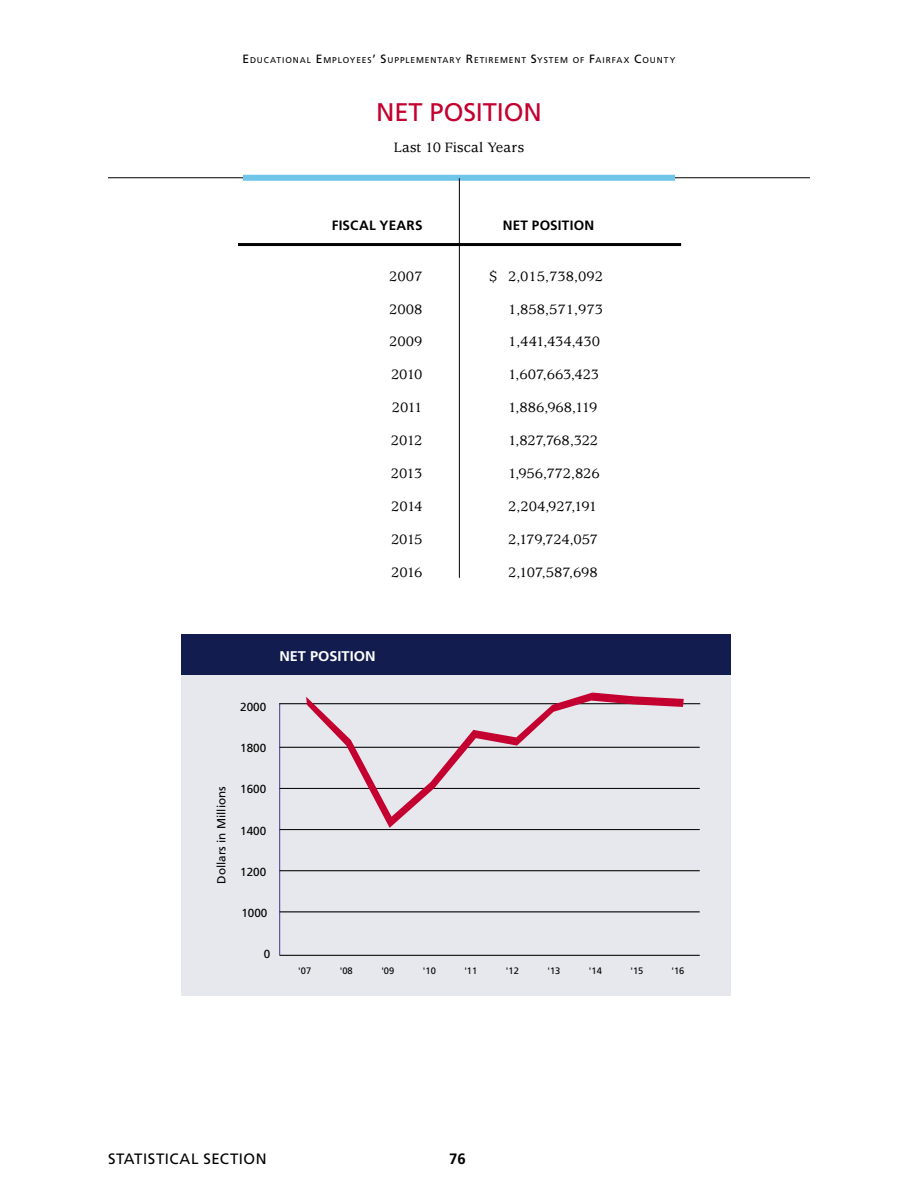
<style>
.page{position:relative;width:918px;height:1188px;background:#fff}
.page>*{position:absolute;margin:0;border:0;box-sizing:border-box;transform-origin:0 0}
.t1{font:25.5px "Frutiger LT Std";letter-spacing:-.005em;color:#c3002f}
.t2{font:500 15px "Usherwood Std";letter-spacing:-.005em;color:#000}
.t3{font:15px "Frutiger LT Std";letter-spacing:.035em;color:#000}
.t4{font:500 15px "Usherwood Std";letter-spacing:.015em;color:#000}
.t5{font:500 15px "Usherwood Std";letter-spacing:-.025em;color:#000}
.t6{font:700 15px "Frutiger LT Std";color:#000}
.t7{font:700 14.1px "Frutiger LT Std";color:#fff;scale:1.04 1}
.t8{font:700 13.5px "Frutiger LT Std";letter-spacing:.015em;color:#000}
.t9{font:11.7px "Frutiger LT Std";color:#000}
.t10{font:9.3px "Frutiger LT Std";color:#000}
.t11{font:8.4px "Frutiger LT Std";letter-spacing:.11em;color:#000}
.s1{font-size:12px}
</style>
<div class="page">
<hr style="left:108px;top:177px;width:702px;height:1px;background:#000">
<div style="left:243px;top:175px;width:432px;height:6px;background:#6ec4e9"></div>
<hr style="left:459px;top:178px;width:1px;height:400px;background:#000">
<div style="left:181px;top:634px;width:550px;height:79px;background:#131c4e"></div>
<div style="left:181px;top:675px;width:550px;height:321px;background:#e7e8ed"></div>
<hr style="left:279px;top:704px;width:1px;height:251px;background:#52439b">
<hr style="left:280px;top:912px;width:420px;height:1px;background:#000">
<hr style="left:280px;top:870px;width:420px;height:1px;background:#000">
<hr style="left:280px;top:829px;width:420px;height:1px;background:#000">
<hr style="left:280px;top:788px;width:420px;height:1px;background:#000">
<hr style="left:280px;top:747px;width:420px;height:1px;background:#000">
<hr style="left:280px;top:703px;width:420px;height:1px;background:#000">
<svg style="left:306px;top:693px;width:378px;height:135px"></svg>
<hr style="left:280px;top:955px;width:420px;height:1px;background:#000">
<hr style="left:238px;top:243px;width:443px;height:3px;background:#000">
<p class="t11" style="left:243px;top:55px;width:434px"><span class="s1">E</span>DUCATIONAL <span class="s1">E</span>MPLOYEES<span class="s1">’ S</span>UPPLEMENTARY <span class="s1">R</span>ETIREMENT <span class="s1">S</span>YSTEM OF <span class="s1">F</span>AIRFAX <span class="s1">C</span>OUNTY</p>
<h1 class="t1" style="left:376px;top:97px;width:167px">NET POSITION</h1>
<p class="t4" style="left:394px;top:138px;width:132px">Last 10 Fiscal Years</p>
<p class="t8" style="left:332px;top:217px;width:92px">FISCAL YEARS</p>
<p class="t8" style="left:503px;top:217px;width:93px">NET POSITION</p>
<p class="t2" style="left:389px;top:267px;width:35px">2007</p>
<p class="t2" style="left:489px;top:267px;width:115px">$ 2,015,738,092</p>
<p class="t2" style="left:389px;top:300px;width:35px">2008</p>
<p class="t2" style="left:508px;top:300px;width:97px">1,858,571,973</p>
<p class="t2" style="left:389px;top:333px;width:35px">2009</p>
<p class="t2" style="left:508px;top:333px;width:94px">1,441,434,430</p>
<p class="t2" style="left:391px;top:366px;width:33px">2010</p>
<p class="t2" style="left:508px;top:366px;width:93px">1,607,663,423</p>
<p class="t2" style="left:392px;top:399px;width:32px">2011</p>
<p class="t2" style="left:508px;top:399px;width:91px">1,886,968,119</p>
<p class="t2" style="left:391px;top:432px;width:33px">2012</p>
<p class="t5" style="left:508px;top:432px;width:92px">1,827,768,322</p>
<p class="t2" style="left:391px;top:465px;width:33px">2013</p>
<p class="t2" style="left:508px;top:465px;width:93px">1,956,772,826</p>
<p class="t2" style="left:391px;top:498px;width:33px">2014</p>
<p class="t2" style="left:508px;top:498px;width:91px">2,204,927,191</p>
<p class="t2" style="left:391px;top:531px;width:33px">2015</p>
<p class="t2" style="left:508px;top:531px;width:91px">2,179,724,057</p>
<p class="t2" style="left:391px;top:564px;width:33px">2016</p>
<p class="t2" style="left:508px;top:564px;width:91px">2,107,587,698</p>
<p class="t7" style="left:279px;top:648px;width:94px">NET POSITION</p>
<p class="t9" style="left:215px;top:884px;width:99px;rotate:-90deg">Dollars in Millions</p>
<p class="t9" style="left:240px;top:700px;width:28px">2000</p>
<p class="t9" style="left:240px;top:741px;width:28px">1800</p>
<p class="t9" style="left:240px;top:783px;width:28px">1600</p>
<p class="t9" style="left:240px;top:824px;width:28px">1400</p>
<p class="t9" style="left:240px;top:865px;width:28px">1200</p>
<p class="t9" style="left:241px;top:906px;width:28px">1000</p>
<p class="t9" style="left:264px;top:947px;width:8px">0</p>
<p class="t10" style="left:298px;top:965px;width:15px">'07</p>
<p class="t10" style="left:340px;top:965px;width:15px">'08</p>
<p class="t10" style="left:381px;top:965px;width:15px">'09</p>
<p class="t10" style="left:423px;top:965px;width:15px">'10</p>
<p class="t10" style="left:464px;top:965px;width:15px">'11</p>
<p class="t10" style="left:506px;top:965px;width:15px">'12</p>
<p class="t10" style="left:547px;top:965px;width:15px">'13</p>
<p class="t10" style="left:589px;top:965px;width:15px">'14</p>
<p class="t10" style="left:631px;top:965px;width:15px">'15</p>
<p class="t10" style="left:671px;top:965px;width:15px">'16</p>
<p class="t3" style="left:108px;top:1150px;width:160px">STATISTICAL SECTION</p>
<p class="t6" style="left:449px;top:1150px;width:18px">76</p>
</div>
